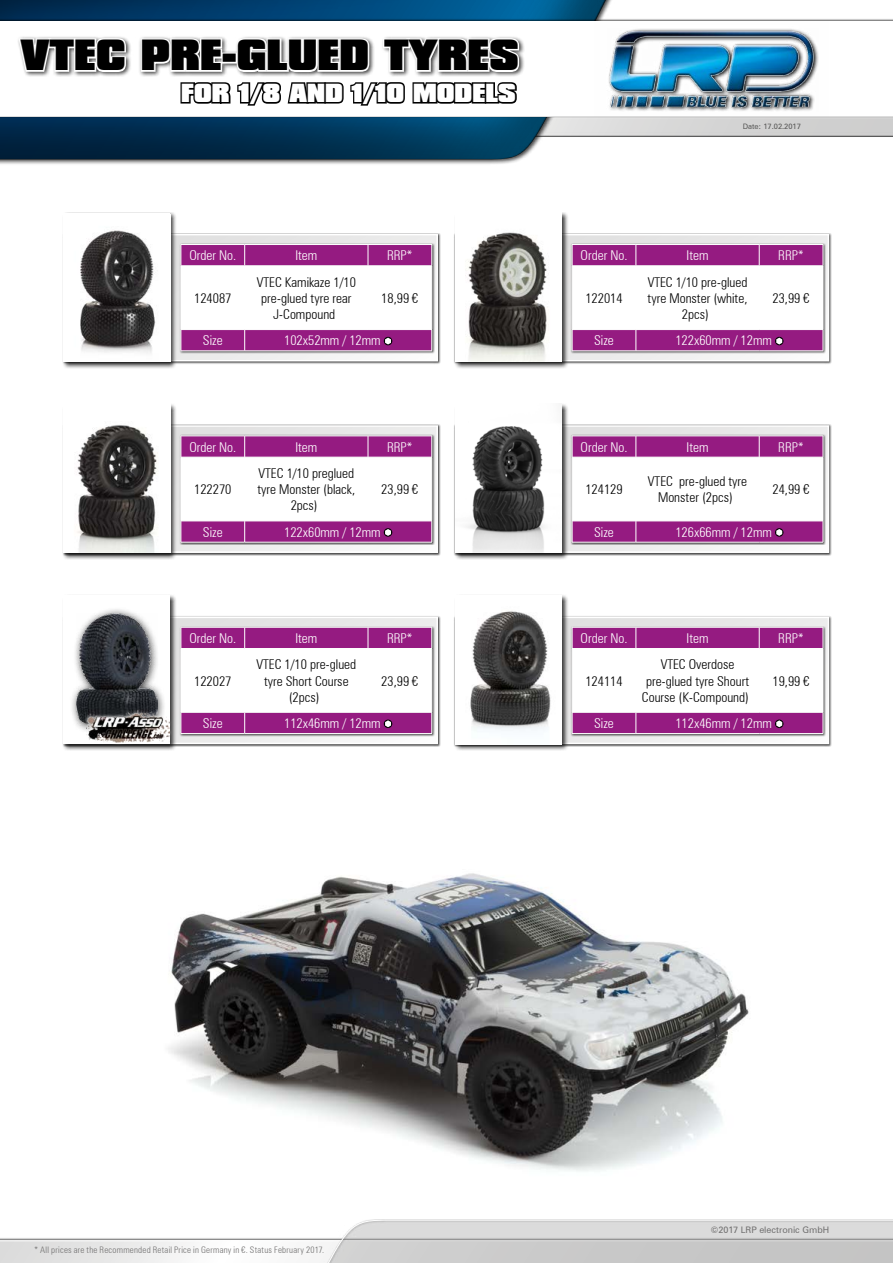
<style>
.page{position:relative;width:893px;height:1263px;background:#fff}
.page>*{position:absolute;margin:0;border:0;box-sizing:border-box;transform-origin:0 0}
.t1{font:900 37.5px "Compacta BT";color:#000}
.t2{font:900 22.5px "Compacta BT";color:#fff}
.t3{font:300 condensed 13.5px/16.2px "Zurich BT";color:#000;text-align:center}
.t4{font:300 condensed 13.5px "Zurich BT";color:#fff}
.t5{font:300 condensed 9px "Zurich BT";letter-spacing:.025em;color:#706f6f}
.t6{font:9px "Zurich BT";color:#706f6f}
.t7{font:7.5px "Zurich BT";color:#575756}
</style>
<div class="page">
<div style="left:0;top:1240px;width:893px;height:23px;background:#000;opacity:.75"></div>
<div style="left:0;top:117px;width:893px;height:21px;background:#000;opacity:.75"></div>
<div style="left:0;top:0;width:659px;height:165px;background:#000;opacity:.75"></div>
<div style="left:0;top:0;width:656px;height:160px;background:#000;opacity:.75"></div>
<div style="left:220px;top:1218px;width:673px;height:45px;background:#fff"></div>
<svg style="left:221px;top:1219px;width:672px;height:44px"></svg>
<div style="left:0;top:18px;width:893px;height:100px;background:#000;opacity:.75"></div>
<div style="left:0;top:21px;width:893px;height:97px;background:#fff"></div>
<img style="left:595px;top:29px;width:233px;height:88px">
<div style="left:16px;top:35px;width:509px;height:42px;background:#000;opacity:.75"></div>
<svg style="left:17px;top:36px;width:111px;height:41px"></svg>
<img style="left:168px;top:873px;width:581px;height:298px">
<svg style="left:139px;top:36px;width:382px;height:70px"></svg>
<div style="left:62px;top:233px;width:378px;height:131px;background:#000;opacity:.75"></div>
<svg style="left:177px;top:237px;width:258px;height:121px"></svg>
<div style="left:64px;top:234px;width:374px;height:127px;border:2px solid #fff"></div>
<div style="left:179px;top:243px;width:255px;height:111px;background:#000;opacity:.75"></div>
<hr style="left:181px;top:351px;width:64px;height:1px;background:#fff">
<hr style="left:245px;top:351px;width:123px;height:1px;background:#fff">
<hr style="left:368px;top:351px;width:64px;height:1px;background:#fff">
<svg style="left:181px;top:244px;width:252px;height:107px"></svg>
<div style="left:63px;top:212px;width:114px;height:156px;background:#000;opacity:.75"></div>
<img style="left:64px;top:215px;width:106px;height:146px">
<div style="left:454px;top:233px;width:378px;height:131px;background:#000;opacity:.75"></div>
<svg style="left:568px;top:237px;width:258px;height:121px"></svg>
<div style="left:455px;top:234px;width:374px;height:127px;border:2px solid #fff"></div>
<div style="left:570px;top:243px;width:255px;height:111px;background:#000;opacity:.75"></div>
<hr style="left:572px;top:351px;width:64px;height:1px;background:#fff">
<hr style="left:636px;top:351px;width:123px;height:1px;background:#fff">
<hr style="left:759px;top:351px;width:64px;height:1px;background:#fff">
<svg style="left:572px;top:244px;width:252px;height:107px"></svg>
<div style="left:454px;top:212px;width:114px;height:156px;background:#000;opacity:.75"></div>
<img style="left:455px;top:213px;width:106px;height:148px">
<div style="left:62px;top:424px;width:378px;height:131px;background:#000;opacity:.75"></div>
<svg style="left:177px;top:428px;width:258px;height:122px"></svg>
<div style="left:64px;top:425px;width:374px;height:128px;border:2px solid #fff"></div>
<div style="left:179px;top:435px;width:255px;height:110px;background:#000;opacity:.75"></div>
<hr style="left:181px;top:542px;width:64px;height:1px;background:#fff">
<hr style="left:245px;top:542px;width:123px;height:1px;background:#fff">
<hr style="left:368px;top:542px;width:64px;height:1px;background:#fff">
<svg style="left:181px;top:436px;width:252px;height:106px"></svg>
<div style="left:63px;top:403px;width:114px;height:157px;background:#000;opacity:.75"></div>
<img style="left:64px;top:404px;width:106px;height:149px">
<div style="left:454px;top:424px;width:378px;height:131px;background:#000;opacity:.75"></div>
<svg style="left:568px;top:428px;width:258px;height:122px"></svg>
<div style="left:455px;top:425px;width:374px;height:128px;border:2px solid #fff"></div>
<div style="left:570px;top:435px;width:255px;height:110px;background:#000;opacity:.75"></div>
<hr style="left:572px;top:542px;width:64px;height:1px;background:#fff">
<hr style="left:636px;top:542px;width:123px;height:1px;background:#fff">
<hr style="left:759px;top:542px;width:64px;height:1px;background:#fff">
<svg style="left:572px;top:436px;width:252px;height:106px"></svg>
<div style="left:454px;top:403px;width:114px;height:157px;background:#000;opacity:.75"></div>
<img style="left:455px;top:404px;width:106px;height:149px">
<div style="left:62px;top:616px;width:378px;height:131px;background:#000;opacity:.75"></div>
<svg style="left:177px;top:620px;width:258px;height:121px"></svg>
<div style="left:64px;top:617px;width:374px;height:127px;border:2px solid #fff"></div>
<div style="left:179px;top:626px;width:255px;height:110px;background:#000;opacity:.75"></div>
<hr style="left:181px;top:733px;width:64px;height:1px;background:#fff">
<hr style="left:245px;top:733px;width:123px;height:1px;background:#fff">
<hr style="left:368px;top:733px;width:64px;height:1px;background:#fff">
<svg style="left:181px;top:627px;width:252px;height:106px"></svg>
<div style="left:63px;top:594px;width:114px;height:157px;background:#000;opacity:.75"></div>
<div style="left:64px;top:595px;width:106px;height:149px;background:#fff"></div>
<div style="left:69px;top:607px;width:97px;height:128px;background:#000;opacity:.75"></div>
<img style="left:77px;top:614px;width:80px;height:112px">
<div style="left:454px;top:616px;width:378px;height:131px;background:#000;opacity:.75"></div>
<svg style="left:568px;top:620px;width:258px;height:121px"></svg>
<div style="left:455px;top:617px;width:374px;height:127px;border:2px solid #fff"></div>
<div style="left:570px;top:626px;width:255px;height:110px;background:#000;opacity:.75"></div>
<hr style="left:572px;top:733px;width:64px;height:1px;background:#fff">
<hr style="left:636px;top:733px;width:123px;height:1px;background:#fff">
<hr style="left:759px;top:733px;width:64px;height:1px;background:#fff">
<svg style="left:572px;top:627px;width:252px;height:106px"></svg>
<div style="left:454px;top:594px;width:114px;height:157px;background:#000;opacity:.75"></div>
<img style="left:455px;top:595px;width:106px;height:149px">
<svg style="left:82px;top:708px;width:90px;height:37px"></svg>
<img style="left:86px;top:711px;width:83px;height:31px">
<h1 class="t1" style="left:20px;top:33px;width:500px">VTEC PRE-GLUED TYRES</h1>
<h2 class="t2" style="left:181px;top:79px;width:336px">FOR 1/8 AND 1/10 MODELS</h2>
<p class="t4" style="left:189px;top:247px;width:48px">Order No.</p>
<p class="t4" style="left:295px;top:247px;width:23px">Item</p>
<p class="t4" style="left:387px;top:247px;width:27px">RRP*</p>
<p class="t3" style="left:194px;top:290px;width:39px">124087</p>
<p class="t3" style="left:257px;top:274px;width:100px">VTEC Kamikaze 1/10 pre-glued tyre rear<br>J-Compound</p>
<p class="t3" style="left:381px;top:290px;width:39px">18,99 €</p>
<p class="t4" style="left:203px;top:332px;width:21px">Size</p>
<p class="t4" style="left:284px;top:332px;width:98px">102x52mm / 12mm</p>
<p class="t4" style="left:189px;top:439px;width:48px">Order No.</p>
<p class="t4" style="left:295px;top:439px;width:23px">Item</p>
<p class="t4" style="left:387px;top:439px;width:27px">RRP*</p>
<p class="t3" style="left:194px;top:481px;width:39px">122270</p>
<p class="t3" style="left:257px;top:465px;width:99px">VTEC 1/10 preglued tyre Monster (black,<br>2pcs)</p>
<p class="t3" style="left:381px;top:481px;width:39px">23,99 €</p>
<p class="t4" style="left:203px;top:524px;width:21px">Size</p>
<p class="t4" style="left:284px;top:524px;width:98px">122x60mm / 12mm</p>
<p class="t4" style="left:189px;top:630px;width:48px">Order No.</p>
<p class="t4" style="left:295px;top:630px;width:23px">Item</p>
<p class="t4" style="left:387px;top:630px;width:27px">RRP*</p>
<p class="t3" style="left:194px;top:672px;width:39px">122027</p>
<p class="t3" style="left:256px;top:656px;width:101px">VTEC 1/10 pre-glued tyre Short Course (2pcs)</p>
<p class="t3" style="left:381px;top:672px;width:39px">23,99 €</p>
<p class="t4" style="left:203px;top:715px;width:21px">Size</p>
<p class="t4" style="left:284px;top:715px;width:98px">112x46mm / 12mm</p>
<p class="t7" style="left:743px;top:122px;width:60px">Date: 17.02.2017</p>
<p class="t4" style="left:581px;top:247px;width:48px">Order No.</p>
<p class="t4" style="left:687px;top:247px;width:23px">Item</p>
<p class="t4" style="left:778px;top:247px;width:27px">RRP*</p>
<p class="t3" style="left:585px;top:290px;width:39px">122014</p>
<p class="t3" style="left:648px;top:274px;width:101px">VTEC 1/10 pre-glued tyre Monster (white,<br>2pcs)</p>
<p class="t3" style="left:772px;top:290px;width:39px">23,99 €</p>
<p class="t4" style="left:594px;top:332px;width:21px">Size</p>
<p class="t4" style="left:675px;top:332px;width:98px">122x60mm / 12mm</p>
<p class="t4" style="left:581px;top:439px;width:48px">Order No.</p>
<p class="t4" style="left:687px;top:439px;width:23px">Item</p>
<p class="t4" style="left:778px;top:439px;width:27px">RRP*</p>
<p class="t3" style="left:585px;top:481px;width:39px">124129</p>
<p class="t3" style="left:648px;top:473px;width:101px">VTEC pre-glued tyre<br>Monster (2pcs)</p>
<p class="t3" style="left:772px;top:481px;width:39px">24,99 €</p>
<p class="t4" style="left:594px;top:524px;width:21px">Size</p>
<p class="t4" style="left:675px;top:524px;width:98px">126x66mm / 12mm</p>
<p class="t4" style="left:581px;top:630px;width:48px">Order No.</p>
<p class="t4" style="left:687px;top:630px;width:23px">Item</p>
<p class="t4" style="left:778px;top:630px;width:27px">RRP*</p>
<p class="t3" style="left:585px;top:672px;width:39px">124114</p>
<p class="t3" style="left:642px;top:656px;width:109px">VTEC Overdose pre-glued tyre Shourt<br>Course (K-Compound)</p>
<p class="t3" style="left:772px;top:672px;width:39px">19,99 €</p>
<p class="t4" style="left:594px;top:715px;width:21px">Size</p>
<p class="t4" style="left:675px;top:715px;width:98px">112x46mm / 12mm</p>
<p class="t5" style="left:34px;top:1244px;width:292px">* All prices are the Recommended Retail Price in Germany in €. Status February 2017.</p>
<p class="t6" style="left:711px;top:1224px;width:120px">©2017 LRP electronic GmbH</p>
</div>
